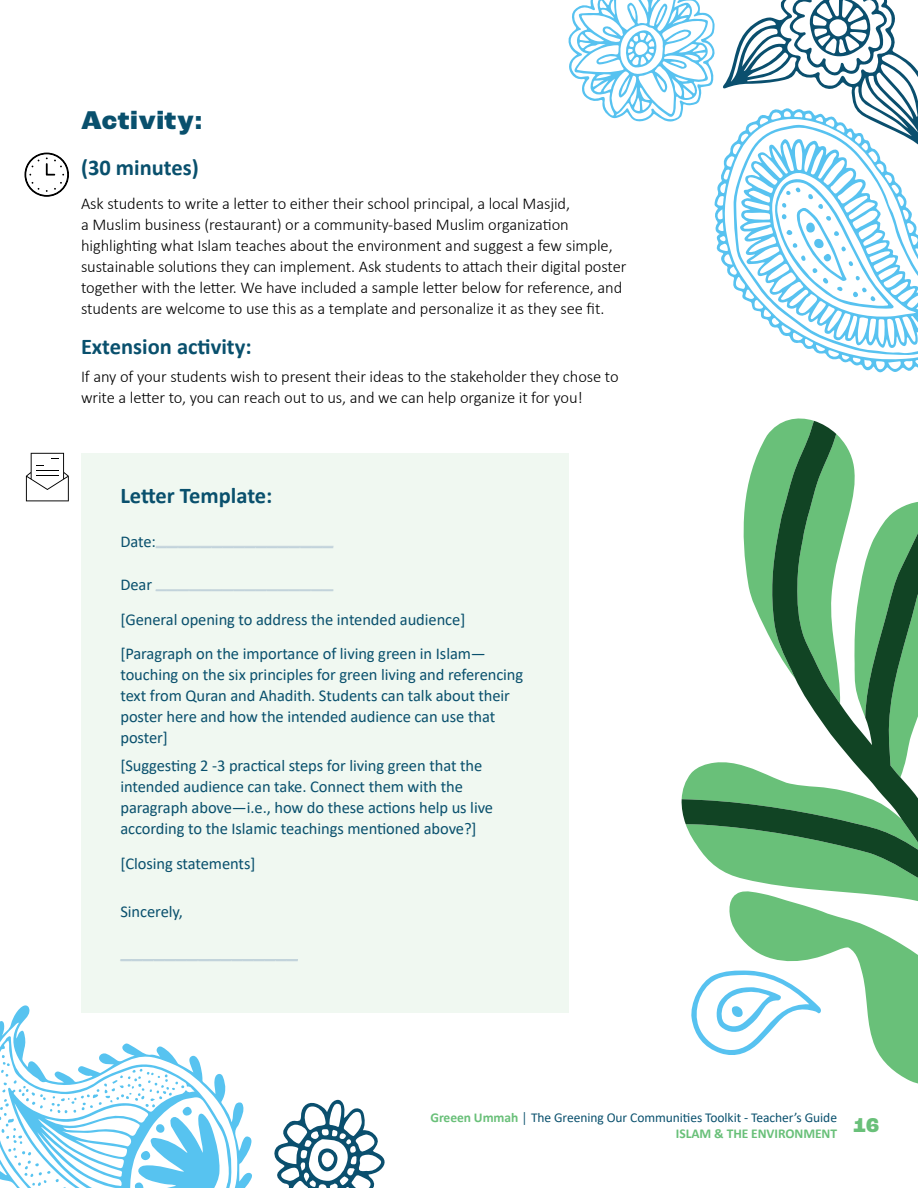
<style>
.page{position:relative;width:918px;height:1188px;background:#fff}
.page>*{position:absolute;margin:0;border:0;box-sizing:border-box;transform-origin:0 0}
.t1{font:800 27px "Roc Grotesk";letter-spacing:.025em;color:#09506d}
.t2{font:22.5px/40.5px "Calibri";color:#c2d3db}
.t3{font:700 22.5px "Calibri";color:#09506d}
.t4{font:300 16.5px/21px "Calibri";letter-spacing:-.005em;color:#000}
.t5{font:16.5px/21px "Calibri";letter-spacing:-.005em;color:#09506d}
.t6{font:13.5px/16.5px "Calibri";letter-spacing:-.005em;color:#09506d}
.s1{font-weight:700;color:#09506d}
.s2{font-weight:700;color:#69c079}
.s3{font-weight:700}
</style>
<div class="page">
<div style="left:81px;top:453px;width:487px;height:560px;background:#f0f8f1"></div>
<svg style="left:26px;top:453px;width:43px;height:48px"></svg>
<svg style="left:24px;top:152px;width:45px;height:45px"></svg>
<svg style="left:568px;top:0;width:147px;height:122px"></svg>
<svg style="left:714px;top:108px;width:204px;height:265px"></svg>
<svg style="left:0;top:1005px;width:252px;height:183px"></svg>
<svg style="left:0;top:1036px;width:232px;height:152px"></svg>
<svg style="left:723px;top:0;width:195px;height:356px"></svg>
<svg style="left:274px;top:1099px;width:111px;height:89px"></svg>
<svg style="left:682px;top:418px;width:236px;height:666px"></svg>
<hr style="left:156px;top:546px;width:177px;height:1px;background:#c2d3db">
<hr style="left:156px;top:589px;width:177px;height:1px;background:#c2d3db">
<hr style="left:120px;top:959px;width:178px;height:1px;background:#c2d3db">
<h1 class="t1" style="left:81px;top:103px;width:123px">Activity:</h1>
<h2 class="t3" style="left:81px;top:152px;width:119px">(30 minutes)</h2>
<p class="t4" style="left:81px;top:193px;width:547px">Ask students to write a letter to either their school principal, a local Masjid,<br>a Muslim business (restaurant) or a community-based Muslim organization highlighting what Islam teaches about the environment and suggest a few simple, sustainable solutions they can implement. Ask students to attach their digital poster together with the letter. We have included a sample letter below for reference, and students are welcome to use this as a template and personalize it as they see fit.</p>
<h2 class="t3" style="left:81px;top:330px;width:172px">Extension activity:</h2>
<p class="t4" style="left:81px;top:365px;width:539px">If any of your students wish to present their ideas to the stakeholder they chose to write a letter to, you can reach out to us, and we can help organize it for you!</p>
<h2 class="t2" style="left:120px;top:475px;width:215px"><span class="s1">Letter Template:<br></span><sub>Date:</sub>________________</h2>
<h2 class="t2" style="left:120px;top:559px;width:214px"><sub>Dear</sub> ________________</h2>
<p class="t5" style="left:120px;top:602px;width:367px;line-height:34.5px">[General opening to address the intended audience] [Paragraph on the importance of living green in Islam—</p>
<p class="t5" style="left:120px;top:664px;width:404px">touching on the six principles for green living and referencing text from Quran and Ahadith. Students can talk about their poster here and how the intended audience can use that poster]</p>
<p class="t5" style="left:120px;top:755px;width:374px">[Suggesting 2 -3 practical steps for living green that the intended audience can take. Connect them with the paragraph above—i.e., how do these actions help us live according to the Islamic teachings mentioned above?]</p>
<p class="t5" style="left:120px;top:852px;width:137px">[Closing statements]</p>
<p class="t5" style="left:120px;top:900px;width:64px">Sincerely,</p>
<h2 class="t2" style="left:120px;top:929px;width:179px">________________</h2>
<p class="t6" style="left:676px;top:1109px;width:205px;text-indent:-245px"><span class="s2">Greeen Ummah</span> <span class="s3">│</span> The Greening Our Communities Toolkit - Teacher’s Guide<br><span class="s2">ISLAM &amp; THE ENVIRONMENT</span> <sup>16</sup></p>
</div>
